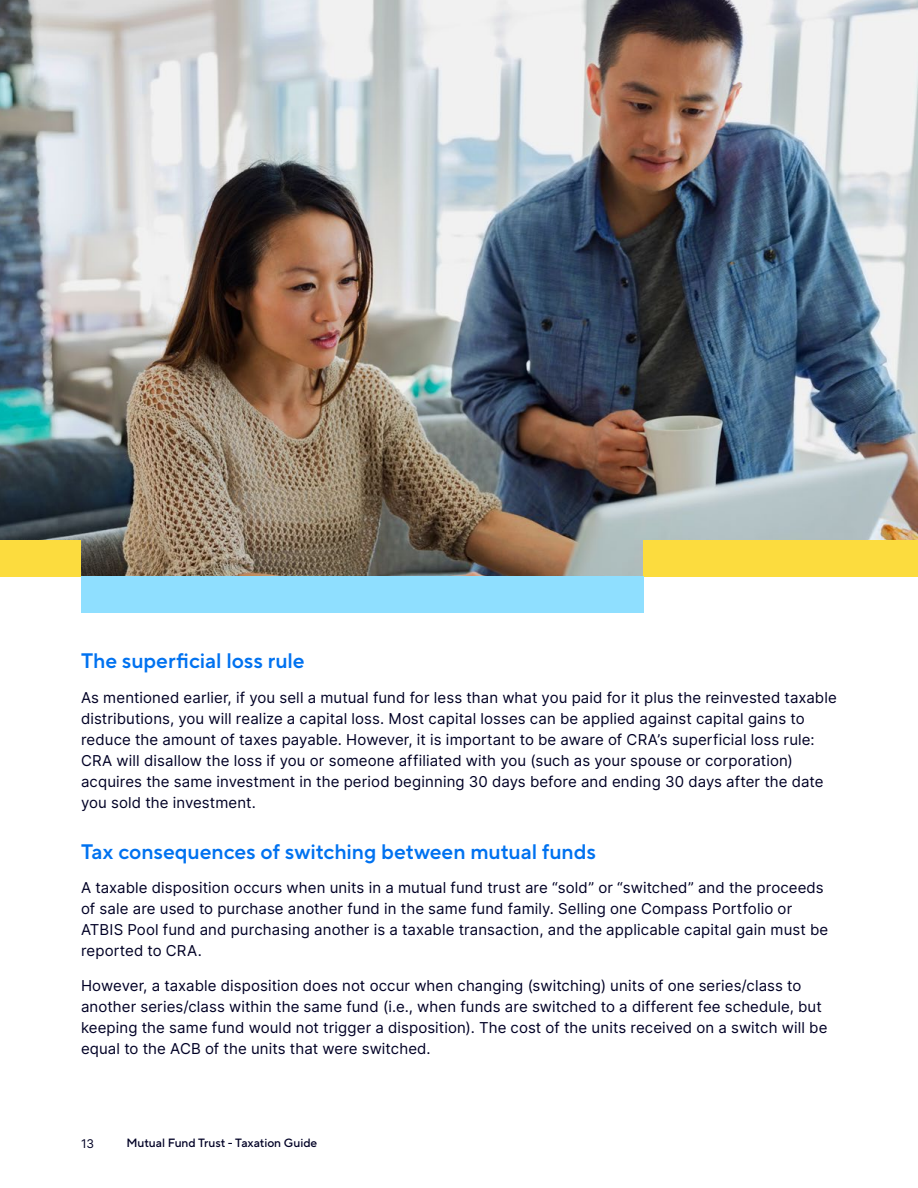
<style>
.page{position:relative;width:918px;height:1188px;background:#fff}
.page>*{position:absolute;margin:0;border:0;box-sizing:border-box;transform-origin:0 0}
.t1{font:21px "ATBTT Norms Dm Bd";letter-spacing:-.005em;color:#0072f0}
.t2{font:15px/21px "Inter";letter-spacing:.01em;color:#000025}
.t3{font:500 12px "ATBTT Norms";color:#000025}
.t4{font:12px "Inter";color:#000025}
</style>
<div class="page">
<img style="left:0;top:0;width:918px;height:576px">
<div style="left:643px;top:540px;width:275px;height:36px;background:#fcdc3e"></div>
<div style="left:0;top:540px;width:81px;height:36px;background:#fcdc3e"></div>
<div style="left:81px;top:576px;width:562px;height:36px;background:#8fdfff"></div>
<h1 class="t1" style="left:81px;top:646px;width:225px">The superficial loss rule</h1>
<p class="t2" style="left:81px;top:687px;width:757px">As mentioned earlier, if you sell a mutual fund for less than what you paid for it plus the reinvested taxable distributions, you will realize a capital loss. Most capital losses can be applied against capital gains to reduce the amount of taxes payable. However, it is important to be aware of CRA’s superficial loss rule:<br>CRA will disallow the loss if you or someone affiliated with you (such as your spouse or corporation) acquires the same investment in the period beginning 30 days before and ending 30 days after the date you sold the investment.</p>
<h1 class="t1" style="left:81px;top:836px;width:517px">Tax consequences of switching between mutual funds</h1>
<p class="t2" style="left:81px;top:877px;width:749px">A taxable disposition occurs when units in a mutual fund trust are “sold” or “switched” and the proceeds of sale are used to purchase another fund in the same fund family. Selling one Compass Portfolio or ATBIS Pool fund and purchasing another is a taxable transaction, and the applicable capital gain must be reported to CRA.</p>
<p class="t2" style="left:81px;top:975px;width:748px">However, a taxable disposition does not occur when changing (switching) units of one series/class to another series/class within the same fund (i.e., when funds are switched to a different fee schedule, but keeping the same fund would not trigger a disposition). The cost of the units received on a switch will be equal to the ACB of the units that were switched.</p>
<p class="t4" style="left:81px;top:1135px;width:15px">13</p>
<p class="t3" style="left:126px;top:1135px;width:192px">Mutual Fund Trust - Taxation Guide</p>
</div>
